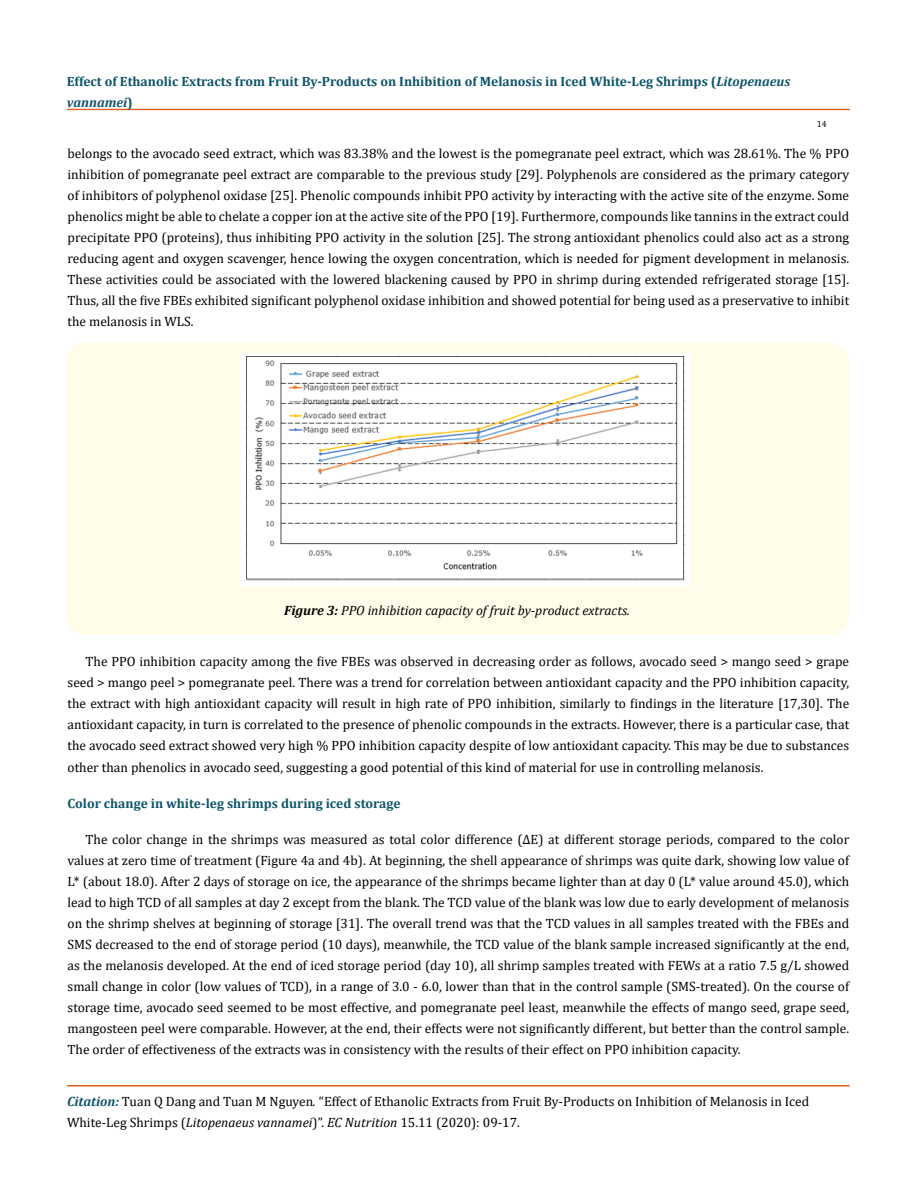
<style>
.page{position:relative;width:917px;height:1190px;background:#fff}
.page>*{position:absolute;margin:0;border:0;box-sizing:border-box;transform-origin:0 0}
.t1{font:13.5px/21px "Cambria";color:#000;text-align:justify}
.t2{font:700 13.5px/21px "Cambria";color:#0e546a}
.t3{font:italic 13.5px "Cambria";color:#000}
.t4{font:9px "Cambria";color:#000}
.s1{font-style:italic}
.s2{font-weight:700}
.s3{font-weight:700;font-style:italic;color:#0e546a}
</style>
<div class="page">
<div style="left:67px;top:109px;width:782px;height:1px;border:1px solid #e05d1a"></div>
<div style="left:67px;top:1085px;width:782px;height:1px;border:1px solid #e05d1a"></div>
<div style="left:67px;top:343px;width:782px;height:292px;background:#fffde9;border-radius:18px"></div>
<img style="left:241px;top:353px;width:449px;height:233px">
<p class="t2" style="left:67px;top:71px;width:725px">Effect of Ethanolic Extracts from Fruit By-Products on Inhibition of Melanosis in Iced White-Leg Shrimps (<span class="s1">Litopenaeus vannamei</span>)</p>
<p class="t4" style="left:816px;top:118px;width:11px">14</p>
<p class="t1" style="left:68px;top:142px;width:783px">belongs to the avocado seed extract, which was 83.38% and the lowest is the pomegranate peel extract, which was 28.61%. The % PPO inhibition of pomegranate peel extract are comparable to the previous study [29]. Polyphenols are considered as the primary category of inhibitors of polyphenol oxidase [25]. Phenolic compounds inhibit PPO activity by interacting with the active site of the enzyme. Some phenolics might be able to chelate a copper ion at the active site of the PPO [19]. Furthermore, compounds like tannins in the extract could precipitate PPO (proteins), thus inhibiting PPO activity in the solution [25]. The strong antioxidant phenolics could also act as a strong reducing agent and oxygen scavenger, hence lowing the oxygen concentration, which is needed for pigment development in melanosis.<br>These activities could be associated with the lowered blackening caused by PPO in shrimp during extended refrigerated storage [15].<br>Thus, all the five FBEs exhibited significant polyphenol oxidase inhibition and showed potential for being used as a preservative to inhibit the melanosis in WLS.</p>
<p class="t3" style="left:284px;top:600px;width:347px"><span class="s2">Figure 3:</span> PPO inhibition capacity of fruit by-product extracts.</p>
<p class="t1" style="left:68px;top:651px;width:783px;text-indent:18px">The PPO inhibition capacity among the five FBEs was observed in decreasing order as follows, avocado seed &gt; mango seed &gt; grape seed &gt; mango peel &gt; pomegranate peel. There was a trend for correlation between antioxidant capacity and the PPO inhibition capacity, the extract with high antioxidant capacity will result in high rate of PPO inhibition, similarly to findings in the literature [17,30]. The antioxidant capacity, in turn is correlated to the presence of phenolic compounds in the extracts. However, there is a particular case, that the avocado seed extract showed very high % PPO inhibition capacity despite of low antioxidant capacity. This may be due to substances other than phenolics in avocado seed, suggesting a good potential of this kind of material for use in controlling melanosis.</p>
<p class="t2" style="left:68px;top:792px;width:334px">Color change in white-leg shrimps during iced storage</p>
<p class="t1" style="left:68px;top:828px;width:783px;text-indent:18px">The color change in the shrimps was measured as total color difference (ΔE) at different storage periods, compared to the color values at zero time of treatment (Figure 4a and 4b). At beginning, the shell appearance of shrimps was quite dark, showing low value of L* (about 18.0). After 2 days of storage on ice, the appearance of the shrimps became lighter than at day 0 (L* value around 45.0), which lead to high TCD of all samples at day 2 except from the blank. The TCD value of the blank was low due to early development of melanosis on the shrimp shelves at beginning of storage [31]. The overall trend was that the TCD values in all samples treated with the FBEs and SMS decreased to the end of storage period (10 days), meanwhile, the TCD value of the blank sample increased significantly at the end, as the melanosis developed. At the end of iced storage period (day 10), all shrimp samples treated with FEWs at a ratio 7.5 g/L showed small change in color (low values of TCD), in a range of 3.0 - 6.0, lower than that in the control sample (SMS-treated). On the course of storage time, avocado seed seemed to be most effective, and pomegranate peel least, meanwhile the effects of mango seed, grape seed, mangosteen peel were comparable. However, at the end, their effects were not significantly different, but better than the control sample.<br>The order of effectiveness of the extracts was in consistency with the results of their effect on PPO inhibition capacity.</p>
<p class="t1" style="left:67px;top:1090px;width:743px"><span class="s3">Citation:</span> Tuan Q Dang and Tuan M Nguyen<span class="s1">.</span> “Effect of Ethanolic Extracts from Fruit By-Products on Inhibition of Melanosis in Iced<br>White-Leg Shrimps (<span class="s1">Litopenaeus vannamei</span>)”. <span class="s1">EC Nutrition</span> 15.11 (2020): 09-17.</p>
</div>
